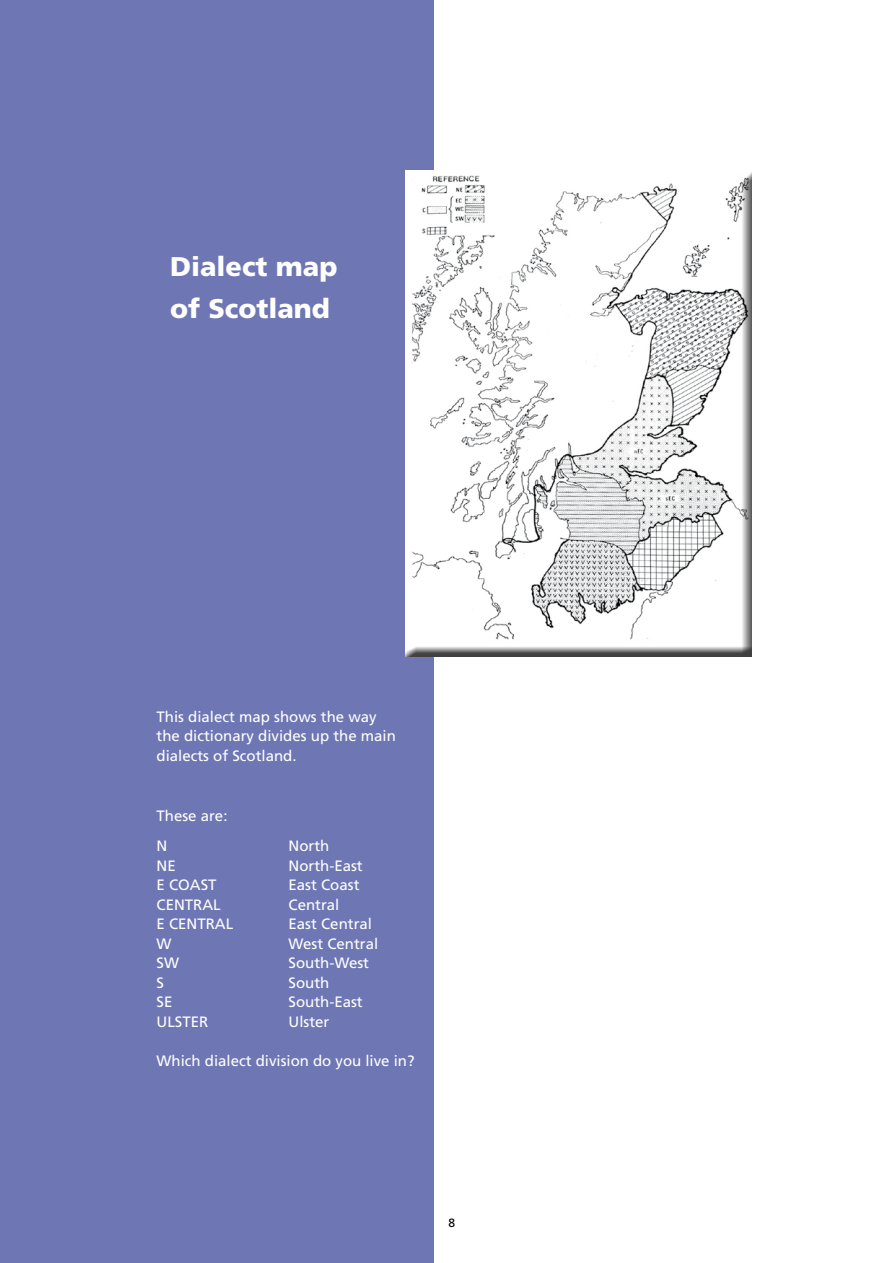
<style>
.page{position:relative;width:893px;height:1263px;background:#fff}
.page>*{position:absolute;margin:0;border:0;box-sizing:border-box;transform-origin:0 0}
.t1{font:900 27px/41.7px "Frutiger";color:#fff}
.t2{font:15px/19.5px "Frutiger";color:#fff}
.t3{font:12px "Frutiger";color:#000}
</style>
<div class="page">
<div style="left:0;top:0;width:434px;height:1263px;background:#6e77b3"></div>
<div style="left:405px;top:169px;width:357px;height:500px;background:#000;opacity:.75"></div>
<h1 class="t1" style="left:170px;top:245px;width:169px">Dialect map of Scotland</h1>
<p class="t2" style="left:157px;top:707px;width:241px">This dialect map shows the way the dictionary divides up the main dialects of Scotland.</p>
<p class="t2" style="left:157px;top:801px;width:72px;line-height:30.2px">These are:<br>N</p>
<p class="t2" style="left:289px;top:836px;width:42px">North</p>
<p class="t2" style="left:157px;top:856px;width:21px">NE</p>
<p class="t2" style="left:289px;top:856px;width:76px">North-East</p>
<p class="t2" style="left:157px;top:875px;width:62px">E COAST</p>
<p class="t2" style="left:289px;top:875px;width:72px">East Coast</p>
<p class="t2" style="left:157px;top:895px;width:66px">CENTRAL</p>
<p class="t2" style="left:289px;top:895px;width:52px">Central</p>
<p class="t2" style="left:157px;top:914px;width:78px">E CENTRAL</p>
<p class="t2" style="left:289px;top:914px;width:85px">East Central</p>
<p class="t2" style="left:157px;top:934px;width:16px">W</p>
<p class="t2" style="left:289px;top:934px;width:91px">West Central</p>
<p class="t2" style="left:157px;top:953px;width:24px">SW</p>
<p class="t2" style="left:289px;top:953px;width:82px">South-West</p>
<p class="t2" style="left:157px;top:973px;width:9px">S</p>
<p class="t2" style="left:289px;top:973px;width:42px">South</p>
<p class="t2" style="left:157px;top:992px;width:17px">SE</p>
<p class="t2" style="left:289px;top:992px;width:76px">South-East</p>
<p class="t2" style="left:157px;top:1012px;width:53px">ULSTER</p>
<p class="t2" style="left:289px;top:1012px;width:42px">Ulster</p>
<p class="t2" style="left:157px;top:1051px;width:259px">Which dialect division do you live in?</p>
<p class="t3" style="left:449px;top:1215px;width:8px">8</p>
</div>
